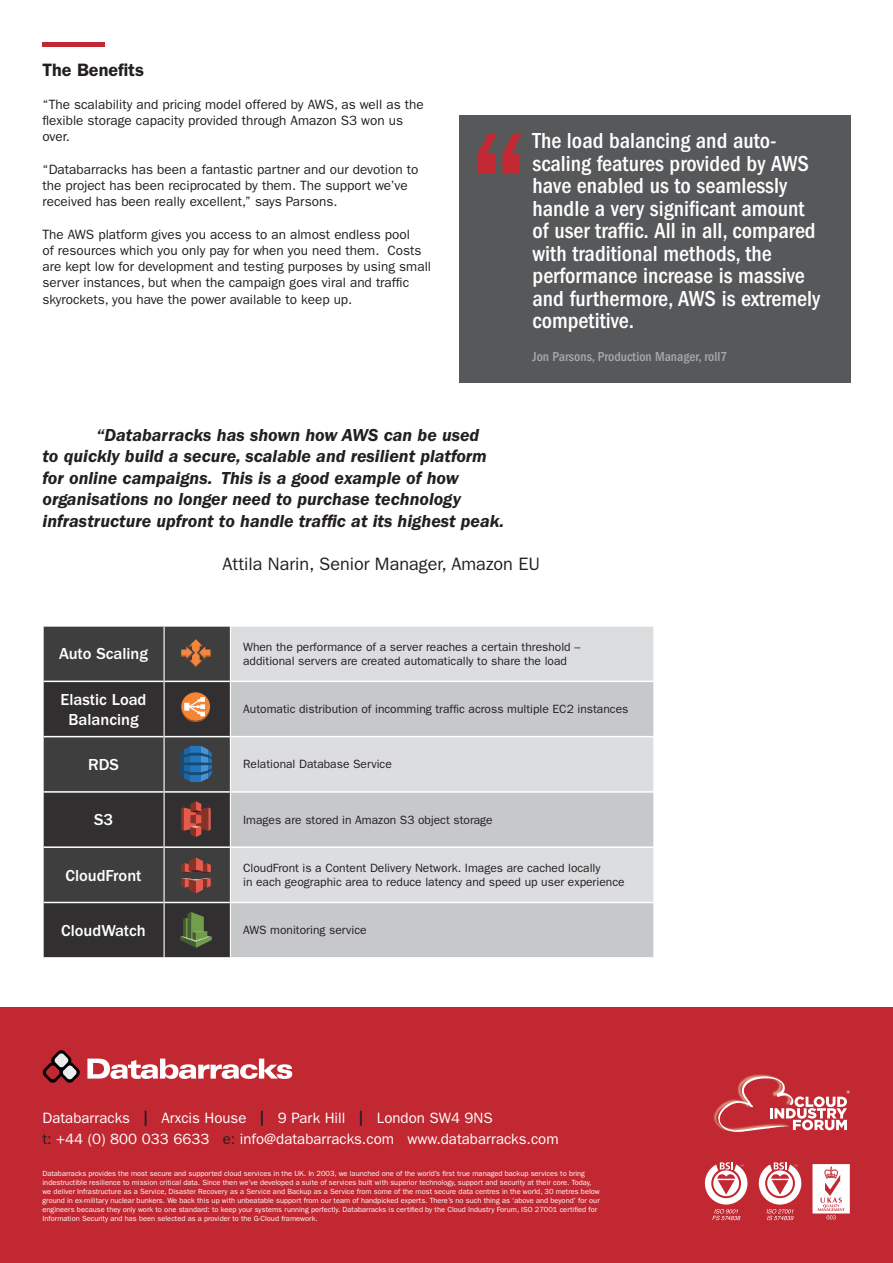
<style>
.page{position:relative;width:893px;height:1263px;background:#fff}
.page>*{position:absolute;margin:0;border:0;box-sizing:border-box;transform-origin:0 0}
.t1{font:500 condensed 165px "ITC Franklin Gothic Std";color:#c22832}
.t2{font:500 condensed 22.5px/22.5px "ITC Franklin Gothic Std";color:#fff}
.t3{font:italic 600 18px/21.6px "ITC Franklin Gothic Std";color:#231f20}
.t4{font:18px "ITC Franklin Gothic Std";color:#231f20}
.t5{font:600 18px "ITC Franklin Gothic Std";color:#231f20}
.t6{font:500 16.5px/19.8px "ITC Franklin Gothic Std";color:#fff;text-align:center}
.t7{font:15px "ITC Franklin Gothic Std";color:#fff}
.t8{font:13.5px/16.2px "ITC Franklin Gothic Std";color:#231f20}
.t9{font:500 condensed 13.5px "ITC Franklin Gothic Std";color:#a8a9ad}
.t10{font:12px/14.4px "ITC Franklin Gothic Std";color:#231f20}
.t11{font:7.5px/9px "ITC Franklin Gothic Std";color:#fff}
.s1{font-weight:600;color:#231f20}
.s2{color:#231f20}
</style>
<div class="page">
<div style="left:44px;top:627px;width:186px;height:54px;background:#3e3e3f"></div>
<div style="left:231px;top:627px;width:422px;height:54px;background:#dcdddf"></div>
<svg style="left:44px;top:682px;width:186px;height:275px;background:#373637"></svg>
<svg style="left:231px;top:682px;width:422px;height:275px;background:#cfd0d2"></svg>
<hr style="left:44px;top:736px;width:120px;height:1px;background:#fff">
<hr style="left:165px;top:736px;width:65px;height:1px;background:#fff">
<hr style="left:231px;top:736px;width:422px;height:1px;background:#fff">
<hr style="left:44px;top:791px;width:120px;height:2px;background:#fff">
<hr style="left:165px;top:791px;width:65px;height:2px;background:#fff">
<hr style="left:231px;top:791px;width:422px;height:2px;background:#fff">
<hr style="left:44px;top:846px;width:120px;height:2px;background:#fff">
<hr style="left:165px;top:846px;width:65px;height:2px;background:#fff">
<hr style="left:231px;top:846px;width:422px;height:2px;background:#fff">
<hr style="left:44px;top:902px;width:120px;height:1px;background:#fff">
<hr style="left:165px;top:902px;width:65px;height:1px;background:#fff">
<hr style="left:231px;top:902px;width:422px;height:1px;background:#fff">
<hr style="left:164px;top:627px;width:1px;height:54px;background:#fff">
<hr style="left:164px;top:681px;width:1px;height:56px;background:#fff">
<hr style="left:164px;top:737px;width:1px;height:55px;background:#fff">
<hr style="left:164px;top:792px;width:1px;height:55px;background:#fff">
<hr style="left:164px;top:847px;width:1px;height:55px;background:#fff">
<hr style="left:164px;top:902px;width:1px;height:55px;background:#fff">
<div style="left:459px;top:115px;width:391px;height:268px;background:#57585a"></div>
<hr style="left:43px;top:43px;width:62px;height:4px;background:#c22832">
<svg style="left:181px;top:639px;width:30px;height:28px"></svg>
<svg style="left:180px;top:746px;width:32px;height:36px"></svg>
<svg style="left:181px;top:801px;width:30px;height:36px"></svg>
<svg style="left:181px;top:857px;width:30px;height:36px"></svg>
<svg style="left:180px;top:912px;width:32px;height:36px"></svg>
<div style="left:0;top:1008px;width:893px;height:255px;background:#c22832"></div>
<svg style="left:87px;top:1058px;width:205px;height:21px"></svg>
<svg style="left:43px;top:1050px;width:37px;height:33px"></svg>
<svg style="left:812px;top:1164px;width:38px;height:55px;background:#f0cdcf"></svg>
<svg style="left:759px;top:1162px;width:42px;height:58px"></svg>
<svg style="left:705px;top:1162px;width:42px;height:58px"></svg>
<img style="left:713px;top:1074px;width:59px;height:52px">
<svg style="left:718px;top:1076px;width:132px;height:56px"></svg>
<svg style="left:181px;top:692px;width:29px;height:29px"></svg>
<svg style="left:181px;top:697px;width:30px;height:25px"></svg>
<p class="t5" style="left:43px;top:59px;width:103px">The Benefits</p>
<p class="t8" style="left:43px;top:96px;width:383px">“The scalability and pricing model offered by AWS, as well as the flexible storage capacity provided through Amazon S3 won us over.</p>
<p class="t8" style="left:43px;top:161px;width:377px">“Databarracks has been a fantastic partner and our devotion to the project has been reciprocated by them. The support we’ve received has been really excellent,” says Parsons.</p>
<p class="t8" style="left:43px;top:226px;width:390px">The AWS platform gives you access to an almost endless pool<br>of resources which you only pay for when you need them. Costs are kept low for development and testing purposes by using small server instances, but when the campaign goes viral and traffic skyrockets, you have the power available to keep up.</p>
<p class="t1" style="left:469px;top:97px;width:63px">“</p>
<p class="t2" style="left:533px;top:130px;width:289px">The load balancing and auto&shy;scaling features provided by AWS have enabled us to seamlessly handle a very significant amount of user traffic. All in all, compared with traditional methods, the performance increase is massive and furthermore, AWS is extremely competitive.</p>
<p class="t9" style="left:533px;top:348px;width:196px">Jon Parsons, Production Manager, roll7</p>
<p class="t3" style="left:43px;top:424px;width:463px;text-indent:54px">“Databarracks has shown how AWS can be used<br>to quickly build a secure, scalable and resilient platform for online campaigns. This is a good example of how organisations no longer need to purchase technology infrastructure upfront to handle traffic at its highest peak.</p>
<p class="t4" style="left:222px;top:554px;width:319px">Attila Narin, Senior Manager, Amazon EU</p>
<p class="t6" style="left:59px;top:644px;width:90px">Auto Scaling</p>
<p class="t10" style="left:243px;top:639px;width:339px">When the performance of a server reaches a certain threshold – additional servers are created automatically to share the load</p>
<p class="t6" style="left:61px;top:689px;width:87px">Elastic Load<br>Balancing</p>
<p class="t10" style="left:243px;top:702px;width:387px">Automatic distribution of incomming traffic across multiple EC2 instances</p>
<p class="t6" style="left:88px;top:755px;width:32px">RDS</p>
<p class="t10" style="left:243px;top:757px;width:150px">Relational Database Service</p>
<p class="t6" style="left:94px;top:810px;width:21px">S3</p>
<p class="t10" style="left:243px;top:812px;width:251px">Images are stored in Amazon S3 object storage</p>
<p class="t6" style="left:66px;top:865px;width:78px">CloudFront</p>
<p class="t10" style="left:243px;top:860px;width:383px">CloudFront is a Content Delivery Network. Images are cached locally<br>in each geographic area to reduce latency and speed up user experience</p>
<p class="t6" style="left:61px;top:920px;width:86px">CloudWatch</p>
<p class="t10" style="left:243px;top:923px;width:125px">AWS monitoring service</p>
<p class="t7" style="left:43px;top:1109px;width:452px">Databarracks <span class="s1">|</span> Arxcis House <span class="s1">|</span> 9 Park Hill <span class="s1">|</span> London SW4 9NS</p>
<p class="t7" style="left:43px;top:1130px;width:518px"><span class="s2">t:</span> +44 (0) 800 033 6633 <span class="s2">e:</span> info@databarracks.com www.databarracks.com</p>
<p class="t11" style="left:43px;top:1169px;width:559px">Databarracks provides the most secure and supported cloud services in the UK. In 2003, we launched one of the world’s first true managed backup services to bring indestructible resilience to mission critical data. Since then we’ve developed a suite of services built with superior technology, support and security at their core. Today, we deliver Infrastructure as a Service, Disaster Recovery as a Service and Backup as a Service from some of the most secure data centres in the world, 30 metres below ground in ex-military nuclear bunkers. We back this up with unbeatable support from our team of handpicked experts. There’s no such thing as ‘above and beyond’ for our engineers because they only work to one standard: to keep your systems running perfectly. Databarracks is certified by the Cloud Industry Forum, ISO 27001 certified for Information Security and has been selected as a provider to the G-Cloud framework.</p>
</div>
